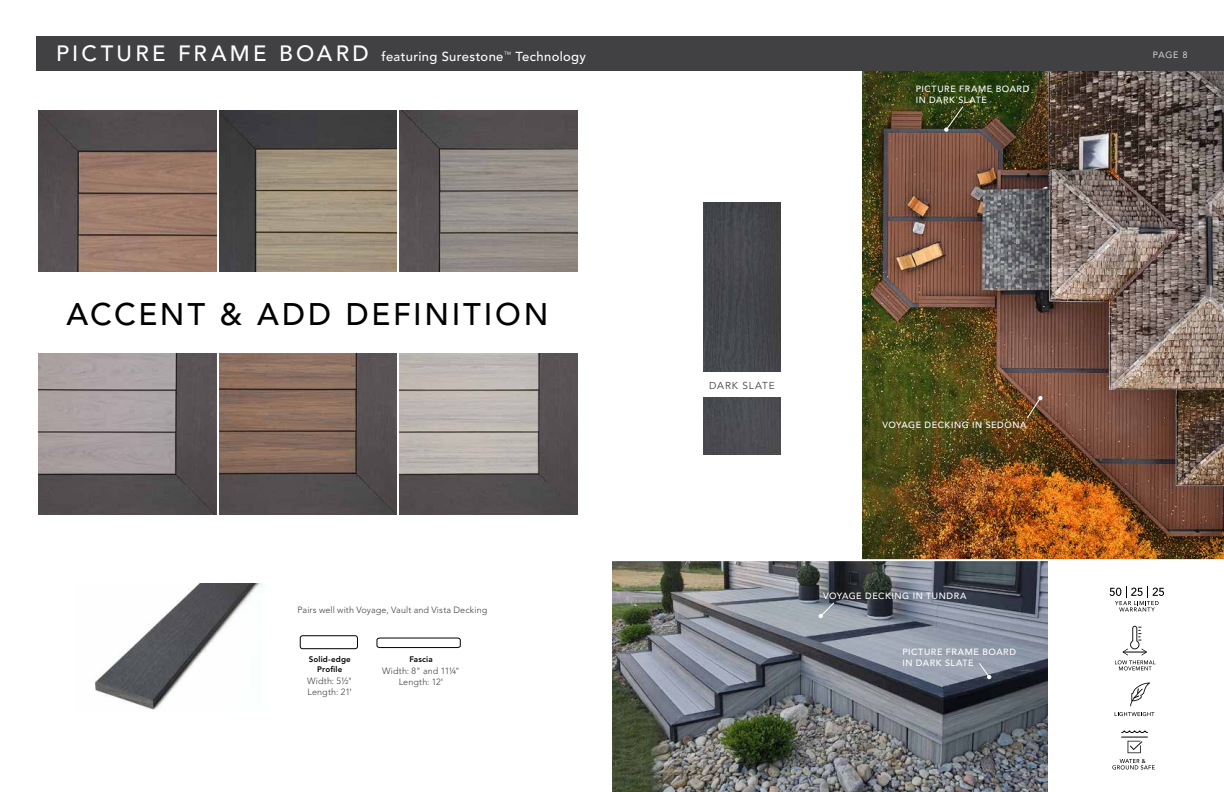
<style>
.page{position:relative;width:1224px;height:792px;background:#fff}
.page>*{position:absolute;margin:0;border:0;box-sizing:border-box;transform-origin:0 0}
.t1{font:500 31px "Avenir LT Std";letter-spacing:.09em;color:#000}
.t2{font:500 13px "Avenir LT Std";letter-spacing:.025em;color:#fff}
.t3{font:10px "Avenir LT Std";letter-spacing:.08em;color:#414042}
.t4{font:500 9px/10.8px "Avenir LT Std";letter-spacing:.06em;color:#fff}
.t5{font:300 9px/11px "Avenir LT Std";letter-spacing:.015em;color:#414042}
.t6{font:300 9px "Avenir LT Std";color:#fff}
.t7{font:800 8px/9.6px "Avenir LT Std";letter-spacing:.02em;color:#000;text-align:center}
.s1{font-size:22px}
.s2{font-family:"Helvetica Neue LT Std";font-weight:400}
</style>
<div class="page">
<img style="left:863px;top:70px;width:361px;height:489px">
<img style="left:95px;top:583px;width:168px;height:127px">
<div style="left:36px;top:36px;width:1188px;height:34px;background:#414042"></div>
<img style="left:400px;top:354px;width:177px;height:160px">
<img style="left:38px;top:354px;width:178px;height:160px">
<img style="left:39px;top:111px;width:177px;height:160px">
<img style="left:400px;top:111px;width:178px;height:160px">
<img style="left:219px;top:111px;width:178px;height:160px">
<img style="left:219px;top:354px;width:178px;height:160px">
<img style="left:704px;top:202px;width:76px;height:252px">
<div style="left:689px;top:372px;width:104px;height:25px;background:#fff"></div>
<img style="left:612px;top:561px;width:436px;height:231px">
<svg style="left:819px;top:602px;width:16px;height:16px"></svg>
<svg style="left:944px;top:106px;width:20px;height:26px"></svg>
<svg style="left:1027px;top:396px;width:16px;height:23px"></svg>
<svg style="left:979px;top:663px;width:12px;height:16px"></svg>
<div style="left:300px;top:635px;width:58px;height:14px;border:1px solid #000;border-radius:2px"></div>
<svg style="left:376px;top:637px;width:85px;height:11px"></svg>
<svg style="left:1110px;top:586px;width:54px;height:25px"></svg>
<svg style="left:1115px;top:626px;width:41px;height:44px"></svg>
<svg style="left:1115px;top:712px;width:39px;height:4px"></svg>
<svg style="left:1130px;top:683px;width:20px;height:23px"></svg>
<svg style="left:1112px;top:759px;width:43px;height:11px"></svg>
<svg style="left:1121px;top:730px;width:27px;height:23px"></svg>
<h2 class="t2" style="left:56px;top:49px;width:531px"><span class="s1">PICTURE FRAME BOARD</span> featuring Surestone<sup>™</sup> Technology</h2>
<h1 class="t1" style="left:66px;top:296px;width:484px">ACCENT &amp; ADD DEFINITION</h1>
<p class="t5" style="left:298px;top:605px;width:191px">Pairs well with Voyage, Vault and Vista Decking</p>
<p class="t7" style="left:309px;top:655px;width:44px">Solid-edge<br>Profile</p>
<p class="t5" style="left:307px;top:675px;width:47px">Width: 5½"<br>Length: 21<span class="s2">'</span></p>
<p class="t7" style="left:409px;top:655px;width:25px">Fascia</p>
<p class="t5" style="left:382px;top:666px;width:79px;text-align:center">Width: 8" and 11¼"<br>Length: 12<span class="s2">'</span></p>
<p class="t4" style="left:916px;top:84px;width:115px">PICTURE FRAME BOARD<br>IN DARK SLATE</p>
<p class="t3" style="left:709px;top:379px;width:67px">DARK SLATE</p>
<p class="t4" style="left:882px;top:419px;width:146px">VOYAGE DECKING IN SEDONA</p>
<p class="t4" style="left:823px;top:591px;width:145px">VOYAGE DECKING IN TUNDRA</p>
<p class="t4" style="left:902px;top:647px;width:115px">PICTURE FRAME BOARD<br>IN DARK SLATE</p>
<p class="t6" style="left:1153px;top:49px;width:36px">PAGE 8</p>
</div>
